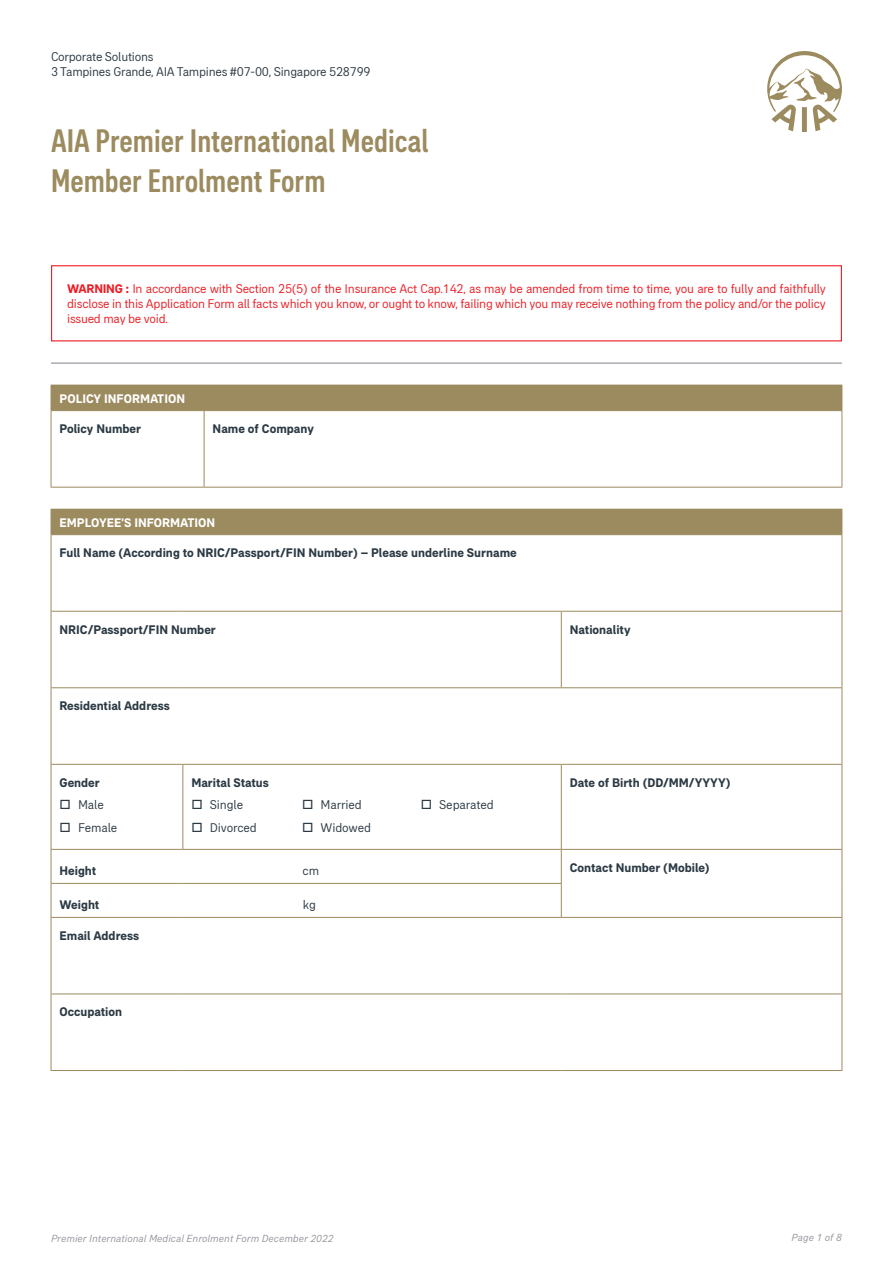
<style>
.page{position:relative;width:893px;height:1263px;background:#fff}
.page>*{position:absolute;margin:0;border:0;box-sizing:border-box;transform-origin:0 0}
.t1{font:500 condensed 33px/39.6px "AIA Everest";color:#9c8b5f}
.t2{font:12.75px/15.3px "AIA Everest";letter-spacing:-.02em;color:#ed1d24;text-align:justify}
.t3{font:700 12.75px "AIA Everest";color:#2c3a44}
.t4{font:12.75px/15.3px "AIA Everest";letter-spacing:-.02em;color:#2c3a44}
.t5{font:700 12.75px "AIA Everest";color:#fff}
.t6{font:italic 10.5px "AIA Everest";color:#93959c}
.s1{font-weight:700}
</style>
<div class="page">
<svg style="left:767px;top:51px;width:75px;height:81px"></svg>
<div style="left:51px;top:385px;width:791px;height:26px;background:#9c8b5f"></div>
<svg style="left:52px;top:411px;width:790px;height:76px"></svg>
<svg style="left:842px;top:385px;width:1px;height:25px"></svg>
<hr style="left:51px;top:411px;width:1px;height:76px;background:#9c8b5f">
<hr style="left:204px;top:411px;width:1px;height:76px;background:#9c8b5f">
<hr style="left:842px;top:411px;width:1px;height:76px;background:#9c8b5f">
<hr style="left:51px;top:487px;width:153px;height:1px;background:#9c8b5f">
<hr style="left:204px;top:487px;width:638px;height:1px;background:#9c8b5f">
<div style="left:51px;top:509px;width:791px;height:26px;background:#9c8b5f"></div>
<svg style="left:52px;top:535px;width:790px;height:535px"></svg>
<hr style="left:561px;top:850px;width:1px;height:33px;background:#9c8b5f">
<hr style="left:561px;top:884px;width:1px;height:33px;background:#9c8b5f">
<svg style="left:842px;top:509px;width:1px;height:25px"></svg>
<hr style="left:51px;top:535px;width:1px;height:76px;background:#9c8b5f">
<hr style="left:842px;top:535px;width:1px;height:76px;background:#9c8b5f">
<hr style="left:51px;top:612px;width:1px;height:75px;background:#9c8b5f">
<hr style="left:561px;top:612px;width:1px;height:75px;background:#9c8b5f">
<hr style="left:842px;top:612px;width:1px;height:75px;background:#9c8b5f">
<hr style="left:51px;top:687px;width:132px;height:1px;background:#9c8b5f">
<hr style="left:51px;top:688px;width:1px;height:76px;background:#9c8b5f">
<hr style="left:183px;top:687px;width:378px;height:1px;background:#9c8b5f">
<hr style="left:561px;top:687px;width:281px;height:1px;background:#9c8b5f">
<hr style="left:842px;top:688px;width:1px;height:76px;background:#9c8b5f">
<hr style="left:51px;top:764px;width:132px;height:1px;background:#9c8b5f">
<hr style="left:51px;top:765px;width:1px;height:84px;background:#9c8b5f">
<hr style="left:183px;top:764px;width:378px;height:1px;background:#9c8b5f">
<hr style="left:182px;top:765px;width:1px;height:84px;background:#9c8b5f">
<hr style="left:561px;top:764px;width:281px;height:1px;background:#9c8b5f">
<hr style="left:561px;top:765px;width:1px;height:84px;background:#9c8b5f">
<hr style="left:842px;top:765px;width:1px;height:84px;background:#9c8b5f">
<hr style="left:51px;top:849px;width:132px;height:1px;background:#9c8b5f">
<hr style="left:51px;top:850px;width:1px;height:33px;background:#9c8b5f">
<hr style="left:183px;top:849px;width:378px;height:1px;background:#9c8b5f">
<hr style="left:561px;top:849px;width:281px;height:1px;background:#9c8b5f">
<hr style="left:842px;top:850px;width:1px;height:33px;background:#9c8b5f">
<hr style="left:51px;top:883px;width:132px;height:1px;background:#9c8b5f">
<hr style="left:51px;top:884px;width:1px;height:33px;background:#9c8b5f">
<hr style="left:183px;top:883px;width:379px;height:1px;background:#9c8b5f">
<hr style="left:842px;top:883px;width:1px;height:34px;background:#9c8b5f">
<hr style="left:51px;top:917px;width:132px;height:1px;background:#9c8b5f">
<hr style="left:51px;top:918px;width:1px;height:75px;background:#9c8b5f">
<hr style="left:183px;top:917px;width:378px;height:1px;background:#9c8b5f">
<hr style="left:561px;top:917px;width:281px;height:1px;background:#9c8b5f">
<hr style="left:842px;top:918px;width:1px;height:75px;background:#9c8b5f">
<hr style="left:51px;top:993px;width:132px;height:1px;background:#9c8b5f">
<hr style="left:51px;top:994px;width:1px;height:76px;background:#9c8b5f">
<hr style="left:183px;top:993px;width:378px;height:1px;background:#9c8b5f">
<hr style="left:561px;top:993px;width:281px;height:1px;background:#9c8b5f">
<hr style="left:842px;top:994px;width:1px;height:76px;background:#9c8b5f">
<hr style="left:51px;top:1070px;width:132px;height:1px;background:#9c8b5f">
<hr style="left:183px;top:1070px;width:378px;height:1px;background:#9c8b5f">
<hr style="left:561px;top:1070px;width:281px;height:1px;background:#9c8b5f">
<hr style="left:51px;top:611px;width:132px;height:1px;background:#9c8b5f">
<hr style="left:183px;top:611px;width:378px;height:1px;background:#9c8b5f">
<hr style="left:561px;top:611px;width:281px;height:1px;background:#9c8b5f">
<div style="left:51px;top:265px;width:791px;height:76px;border:1px solid #ed1d24"></div>
<hr style="left:51px;top:363px;width:791px;height:1px;background:#7f828a">
<p class="t4" style="left:51px;top:48px;width:321px">Corporate Solutions<br>3 Tampines Grande, AIA Tampines #07-00, Singapore 528799</p>
<h1 class="t1" style="left:51px;top:121px;width:379px">AIA Premier International Medical<br>Member Enrolment Form</h1>
<p class="t2" style="left:67px;top:281px;width:760px"><span class="s1">WARNING :</span> In accordance with Section 25(5) of the Insurance Act Cap.142, as may be amended from time to time, you are to fully and faithfully disclose in this Application Form all facts which you know, or ought to know, failing which you may receive nothing from the policy and/or the policy issued may be void.</p>
<p class="t5" style="left:60px;top:391px;width:127px">POLICY INFORMATION</p>
<p class="t3" style="left:60px;top:421px;width:83px">Policy Number</p>
<p class="t3" style="left:213px;top:421px;width:103px">Name of Company</p>
<p class="t5" style="left:60px;top:515px;width:157px">EMPLOYEE’S INFORMATION</p>
<p class="t3" style="left:60px;top:545px;width:459px">Full Name (According to NRIC/Passport/FIN Number) – Please underline Surname</p>
<p class="t3" style="left:60px;top:622px;width:158px">NRIC/Passport/FIN Number</p>
<p class="t3" style="left:570px;top:622px;width:62px">Nationality</p>
<p class="t3" style="left:60px;top:698px;width:112px">Residential Address</p>
<p class="t3" style="left:60px;top:775px;width:42px">Gender</p>
<p class="t4" style="left:60px;top:797px;width:46px">□ Male</p>
<p class="t4" style="left:60px;top:819px;width:59px">□ Female</p>
<p class="t3" style="left:191px;top:775px;width:79px">Marital Status</p>
<p class="t4" style="left:191px;top:797px;width:53px">□ Single</p>
<p class="t4" style="left:302px;top:797px;width:61px">□ Married</p>
<p class="t4" style="left:421px;top:797px;width:75px">□ Separated</p>
<p class="t4" style="left:191px;top:819px;width:67px">□ Divorced</p>
<p class="t4" style="left:302px;top:819px;width:71px">□ Widowed</p>
<p class="t3" style="left:570px;top:775px;width:162px">Date of Birth (DD/MM/YYYY)</p>
<p class="t3" style="left:60px;top:863px;width:38px">Height</p>
<p class="t4" style="left:303px;top:862px;width:18px">cm</p>
<p class="t3" style="left:570px;top:860px;width:141px">Contact Number (Mobile)</p>
<p class="t3" style="left:60px;top:897px;width:41px">Weight</p>
<p class="t4" style="left:303px;top:896px;width:15px">kg</p>
<p class="t3" style="left:60px;top:928px;width:81px">Email Address</p>
<p class="t3" style="left:60px;top:1004px;width:64px">Occupation</p>
<p class="t6" style="left:51px;top:1232px;width:284px">Premier International Medical Enrolment Form December 2022</p>
<p class="t6" style="left:792px;top:1232px;width:52px">Page 1 of 8</p>
</div>
